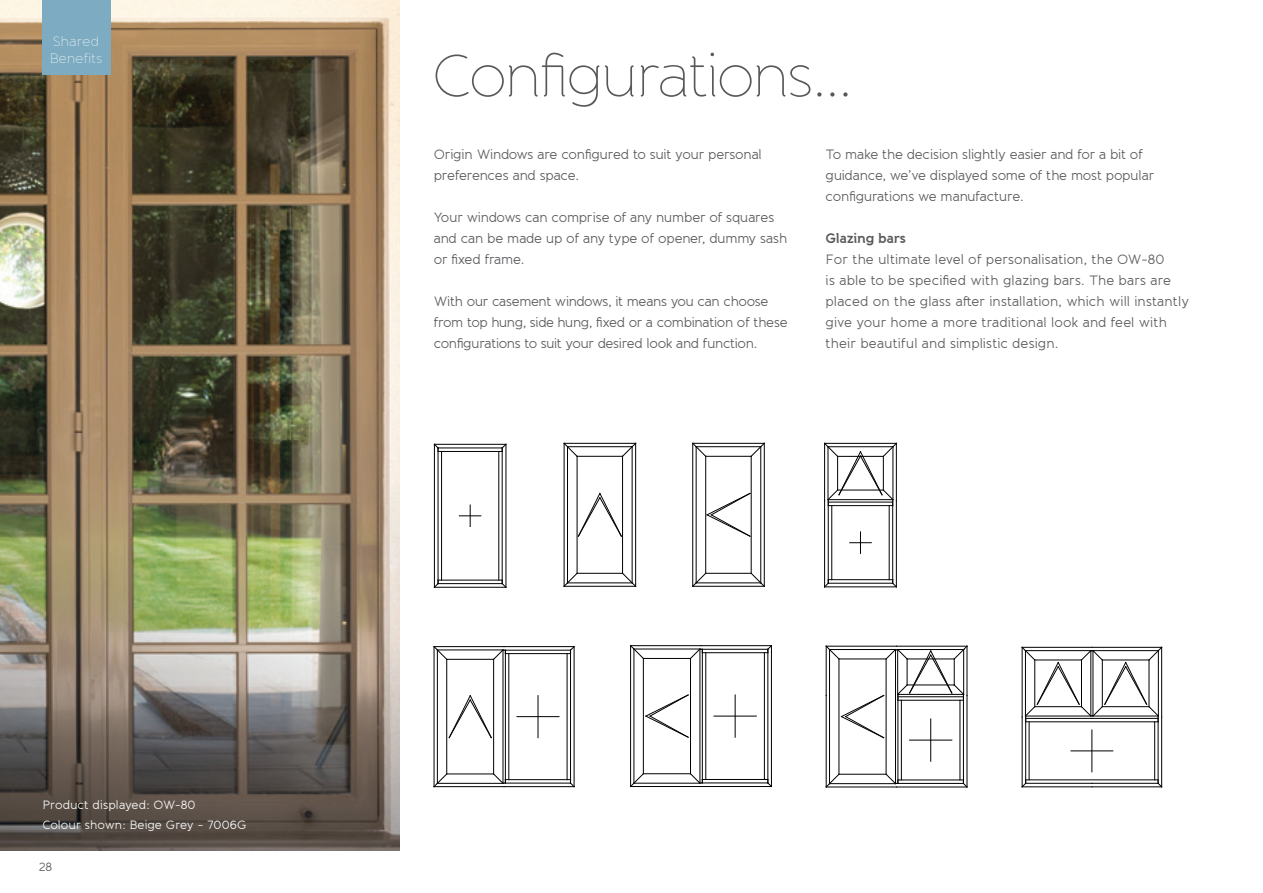
<style>
.page{position:relative;width:1263px;height:893px;background:#fff}
.page>*{position:absolute;margin:0;border:0;box-sizing:border-box;transform-origin:0 0}
.t1{font:100 60px "Banda";letter-spacing:-.03em;color:#57585a}
.t2{font:13.5px/21px "Banda";letter-spacing:-.015em;color:#57585a}
.t3{font:100 13.5px/16.5px "Banda";letter-spacing:.02em;color:#fff}
.t4{font:700 13.5px "Banda";letter-spacing:-.03em;color:#57585a}
.t5{font:12px/19.5px "Banda";color:#fff}
.t6{font:12px "Banda";color:#57585a}
</style>
<div class="page">
<img style="left:0;top:0;width:400px;height:850px">
<svg style="left:434px;top:444px;width:73px;height:144px"></svg>
<svg style="left:563px;top:443px;width:73px;height:144px"></svg>
<svg style="left:692px;top:443px;width:73px;height:144px"></svg>
<svg style="left:824px;top:443px;width:73px;height:145px"></svg>
<svg style="left:433px;top:646px;width:142px;height:141px"></svg>
<svg style="left:630px;top:645px;width:142px;height:142px"></svg>
<hr style="left:1092px;top:787px;width:70px;height:1px;background:#000001">
<hr style="left:1022px;top:787px;width:70px;height:1px;background:#000001">
<svg style="left:1021px;top:647px;width:141px;height:140px"></svg>
<svg style="left:825px;top:645px;width:143px;height:143px"></svg>
<div style="left:43px;top:0;width:68px;height:74px;background:#7dacc2"></div>
<p class="t3" style="left:50px;top:33px;width:54px">Shared<br>Benefits</p>
<p class="t5" style="left:43px;top:795px;width:206px">Product displayed: OW-80<br>Colour shown: Beige Grey - 7006G</p>
<p class="t6" style="left:39px;top:859px;width:15px">28</p>
<h1 class="t1" style="left:432px;top:42px;width:422px">Configurations...</h1>
<p class="t2" style="left:434px;top:144px;width:330px">Origin Windows are configured to suit your personal preferences and space.</p>
<p class="t2" style="left:434px;top:207px;width:355px">Your windows can comprise of any number of squares and can be made up of any type of opener, dummy sash or fixed frame.</p>
<p class="t2" style="left:434px;top:291px;width:355px">With our casement windows, it means you can choose from top hung, side hung, fixed or a combination of these configurations to suit your desired look and function.</p>
<p class="t2" style="left:826px;top:144px;width:330px">To make the decision slightly easier and for a bit of guidance, we’ve displayed some of the most popular configurations we manufacture.</p>
<p class="t4" style="left:826px;top:230px;width:82px">Glazing bars</p>
<p class="t2" style="left:826px;top:249px;width:365px">For the ultimate level of personalisation, the OW-80<br>is able to be specified with glazing bars. The bars are placed on the glass after installation, which will instantly give your home a more traditional look and feel with their beautiful and simplistic design.</p>
</div>
